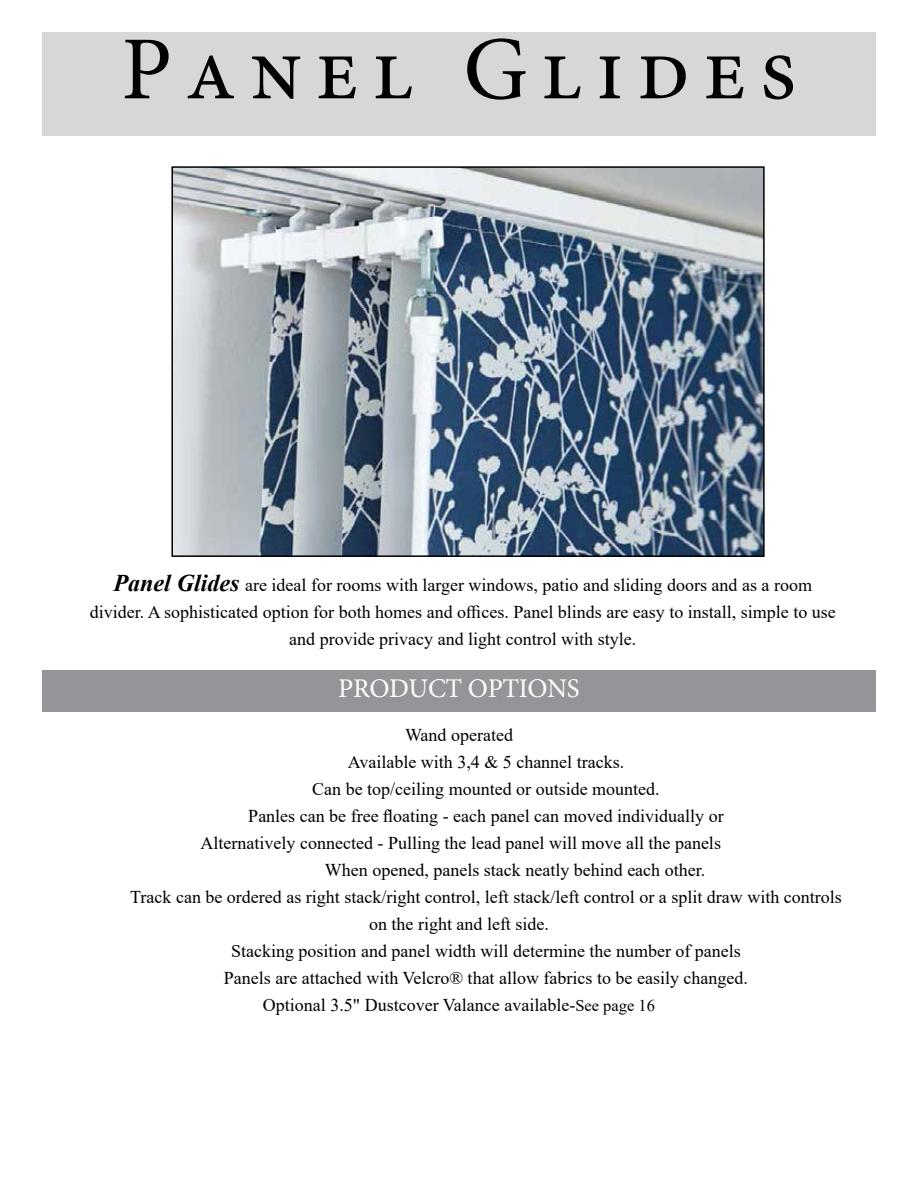
<style>
.page{position:relative;width:918px;height:1188px;background:#fff}
.page>*{position:absolute;margin:0;border:0;box-sizing:border-box;transform-origin:0 0}
.t1{font:90px "Minion Pro";letter-spacing:.15em;color:#000}
.t2{font:27px "Minion Pro";letter-spacing:-.015em;color:#fff}
.t3{font:18px/27px "Times New Roman";color:#000;text-align:center}
.s1{font-weight:700;font-style:italic;font-size:24px}
.s2{font-size:16.5px}
</style>
<div class="page">
<div style="left:42px;top:33px;width:834px;height:103px;background:#d5d7d8"></div>
<div style="left:42px;top:670px;width:834px;height:42px;background:#939598"></div>
<img style="left:174px;top:169px;width:588px;height:385px">
<div style="left:171px;top:166px;width:594px;height:391px;border:2px solid #000"></div>
<h1 class="t1" style="left:121px;top:9px;width:677px">Panel Glides</h1>
<p class="t3" style="left:90px;top:571px;width:748px"><span class="s1">Panel Glides</span> are ideal for rooms with larger windows, patio and sliding doors and as a room divider. A sophisticated option for both homes and offices. Panel blinds are easy to install, simple to use and provide privacy and light control with style.</p>
<h2 class="t2" style="left:338px;top:670px;width:243px">PRODUCT OPTIONS</h2>
<p class="t3" style="left:405px;top:721px;width:110px">Wand operated</p>
<p class="t3" style="left:348px;top:748px;width:278px">Available with 3,4 &amp; 5 channel tracks.</p>
<p class="t3" style="left:312px;top:775px;width:349px">Can be top/ceiling mounted or outside mounted.</p>
<p class="t3" style="left:248px;top:802px;width:477px">Panles can be free floating - each panel can moved individually or</p>
<p class="t3" style="left:201px;top:829px;width:522px">Alternatively connected - Pulling the lead panel will move all the panels</p>
<p class="t3" style="left:325px;top:856px;width:382px">When opened, panels stack neatly behind each other.</p>
<p class="t3" style="left:130px;top:883px;width:713px">Track can be ordered as right stack/right control, left stack/left control or a split draw with controls</p>
<p class="t3" style="left:369px;top:910px;width:181px">on the right and left side.</p>
<p class="t3" style="left:231px;top:937px;width:511px">Stacking position and panel width will determine the number of panels</p>
<p class="t3" style="left:224px;top:964px;width:526px">Panels are attached with Velcro® that allow fabrics to be easily changed.</p>
<p class="t3" style="left:263px;top:991px;width:394px">Optional 3.5" Dustcover Valance available-<span class="s2">See page 16</span></p>
</div>
